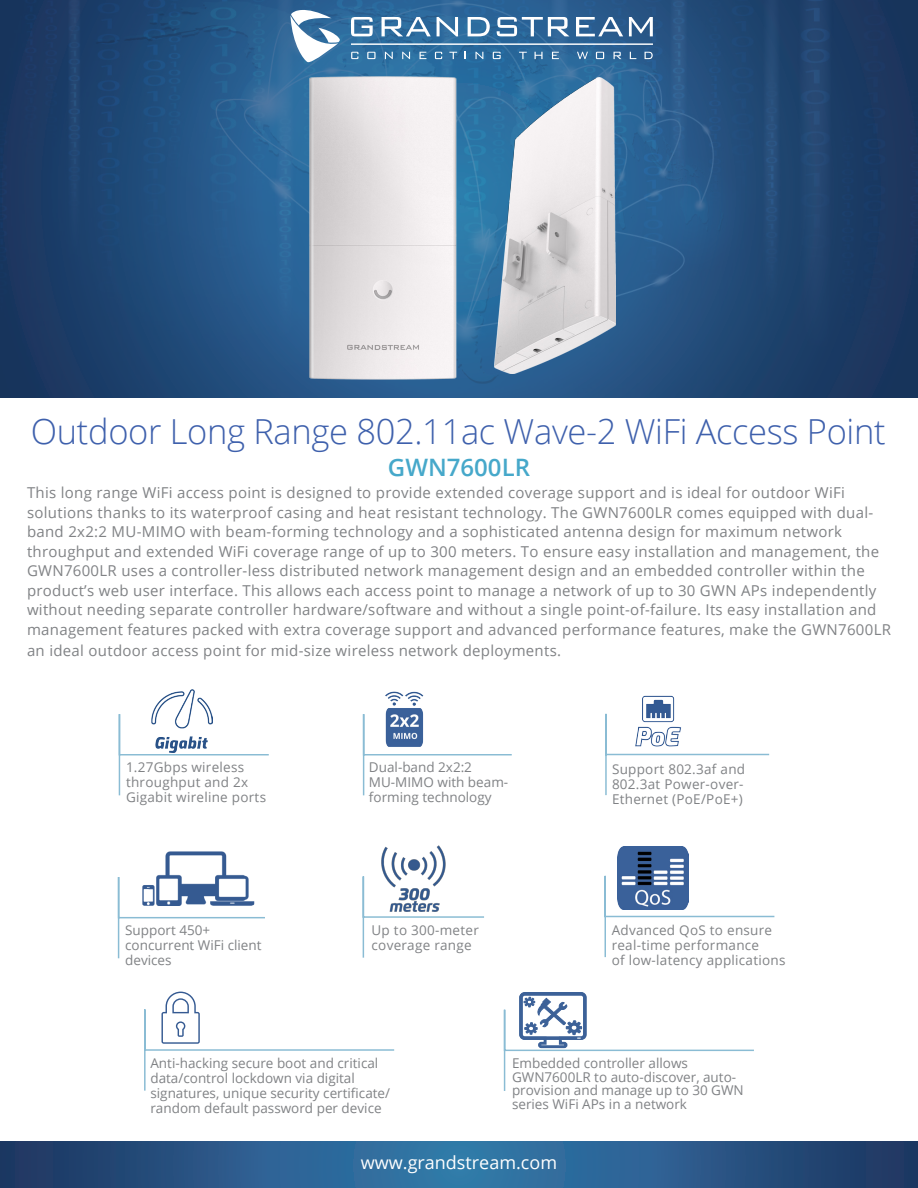
<style>
.page{position:relative;width:918px;height:1188px;background:#fff}
.page>*{position:absolute;margin:0;border:0;box-sizing:border-box;transform-origin:0 0}
.t1{font:300 34.5px "Open Sans";letter-spacing:-.01em;color:#3e60ac}
.t2{font:600 24px "Open Sans";color:#46a8ca}
.t3{font:18px "Open Sans";color:#fff}
.t4{font:15px/19.5px "Open Sans";letter-spacing:.02em;color:#808285}
.t5{font:13.5px/15px "Open Sans";color:#808285}
.t6{font:13.5px/15px "Open Sans";letter-spacing:.02em;color:#808285}
</style>
<div class="page">
<img style="left:0;top:0;width:918px;height:397px">
<svg style="left:291px;top:10px;width:49px;height:52px"></svg>
<svg style="left:351px;top:17px;width:22px;height:19px"></svg>
<svg style="left:382px;top:17px;width:49px;height:19px"></svg>
<svg style="left:437px;top:17px;width:21px;height:19px"></svg>
<svg style="left:468px;top:17px;width:22px;height:19px"></svg>
<svg style="left:497px;top:17px;width:72px;height:19px"></svg>
<svg style="left:576px;top:17px;width:47px;height:19px"></svg>
<svg style="left:629px;top:17px;width:24px;height:19px"></svg>
<svg style="left:351px;top:52px;width:7px;height:7px"></svg>
<svg style="left:367px;top:52px;width:9px;height:7px"></svg>
<svg style="left:385px;top:52px;width:8px;height:7px"></svg>
<svg style="left:402px;top:52px;width:8px;height:7px"></svg>
<svg style="left:420px;top:52px;width:6px;height:7px"></svg>
<svg style="left:435px;top:52px;width:7px;height:7px"></svg>
<svg style="left:449px;top:52px;width:8px;height:7px"></svg>
<svg style="left:476px;top:52px;width:7px;height:7px"></svg>
<svg style="left:493px;top:52px;width:8px;height:7px"></svg>
<svg style="left:519px;top:52px;width:8px;height:7px"></svg>
<svg style="left:535px;top:52px;width:8px;height:7px"></svg>
<svg style="left:552px;top:52px;width:7px;height:7px"></svg>
<svg style="left:645px;top:52px;width:8px;height:7px"></svg>
<svg style="left:596px;top:52px;width:8px;height:7px"></svg>
<svg style="left:614px;top:52px;width:7px;height:7px"></svg>
<svg style="left:630px;top:52px;width:6px;height:7px"></svg>
<svg style="left:577px;top:52px;width:11px;height:7px"></svg>
<hr style="left:351px;top:44px;width:302px;height:1px;background:#fff">
<svg style="left:0;top:1142px;width:918px;height:46px;background:#295988"></svg>
<svg style="left:118px;top:714px;width:151px;height:82px"></svg>
<svg style="left:362px;top:714px;width:150px;height:82px"></svg>
<svg style="left:605px;top:713px;width:165px;height:83px"></svg>
<svg style="left:117px;top:877px;width:148px;height:82px"></svg>
<svg style="left:604px;top:875px;width:171px;height:83px"></svg>
<svg style="left:362px;top:876px;width:122px;height:82px"></svg>
<img style="left:151px;top:690px;width:62px;height:63px">
<img style="left:374px;top:691px;width:61px;height:60px">
<img style="left:622px;top:695px;width:71px;height:59px">
<img style="left:135px;top:851px;width:122px;height:62px">
<img style="left:617px;top:846px;width:72px;height:63px">
<svg style="left:144px;top:992px;width:251px;height:99px"></svg>
<svg style="left:503px;top:992px;width:251px;height:99px"></svg>
<img style="left:302px;top:68px;width:163px;height:320px">
<img style="left:495px;top:78px;width:120px;height:296px">
<img style="left:381px;top:845px;width:65px;height:67px">
<p class="t1" style="left:31px;top:408px;width:856px">Outdoor Long Range 802.11ac Wave-2 WiFi Access Point</p>
<p class="t4" style="left:27px;top:483px;width:866px">This long range WiFi access point is designed to provide extended coverage support and is ideal for outdoor WiFi solutions thanks to its waterproof casing and heat resistant technology. The GWN7600LR comes equipped with dual&shy;band 2x2:2 MU-MIMO with beam-forming technology and a sophisticated antenna design for maximum network throughput and extended WiFi coverage range of up to 300 meters. To ensure easy installation and management, the GWN7600LR uses a controller-less distributed network management design and an embedded controller within the product’s web user interface. This allows each access point to manage a network of up to 30 GWN APs independently without needing separate controller hardware/software and without a single point-of-failure. Its easy installation and management features packed with extra coverage support and advanced performance features, make the GWN7600LR</p>
<p class="t4" style="left:27px;top:640px;width:536px">an ideal outdoor access point for mid-size wireless network deployments.</p>
<p class="t2" style="left:388px;top:451px;width:144px">GWN7600LR</p>
<p class="t6" style="left:126px;top:759px;width:142px">1.27Gbps wireless throughput and 2x<br>Gigabit wireline ports</p>
<p class="t5" style="left:369px;top:759px;width:105px">Dual-band 2x2:2</p>
<p class="t5" style="left:369px;top:774px;width:141px">MU-MIMO with beam&shy;forming technology</p>
<p class="t5" style="left:612px;top:761px;width:135px;text-align:justify">Support 802.3af and 802.3at Power-over-Ethernet (PoE/PoE+)</p>
<p class="t5" style="left:125px;top:923px;width:138px">Support 450+ concurrent WiFi client devices</p>
<p class="t6" style="left:612px;top:922px;width:162px">Advanced QoS to ensure real-time performance</p>
<p class="t6" style="left:372px;top:922px;width:109px">Up to 300-meter</p>
<p class="t6" style="left:372px;top:937px;width:102px">coverage range</p>
<p class="t6" style="left:612px;top:952px;width:175px">of low-latency applications</p>
<p class="t5" style="left:150px;top:1055px;width:241px">Anti-hacking secure boot and critical data/control lockdown via digital signatures, unique security certificate/ random default password per device</p>
<p class="t5" style="left:512px;top:1056px;width:233px;line-height:13.5px">Embedded controller allows<br>GWN7600LR to auto-discover, auto&shy;provision and manage up to 30 GWN series WiFi APs in a network</p>
<p class="t3" style="left:361px;top:1151px;width:198px">www.grandstream.com</p>
</div>
